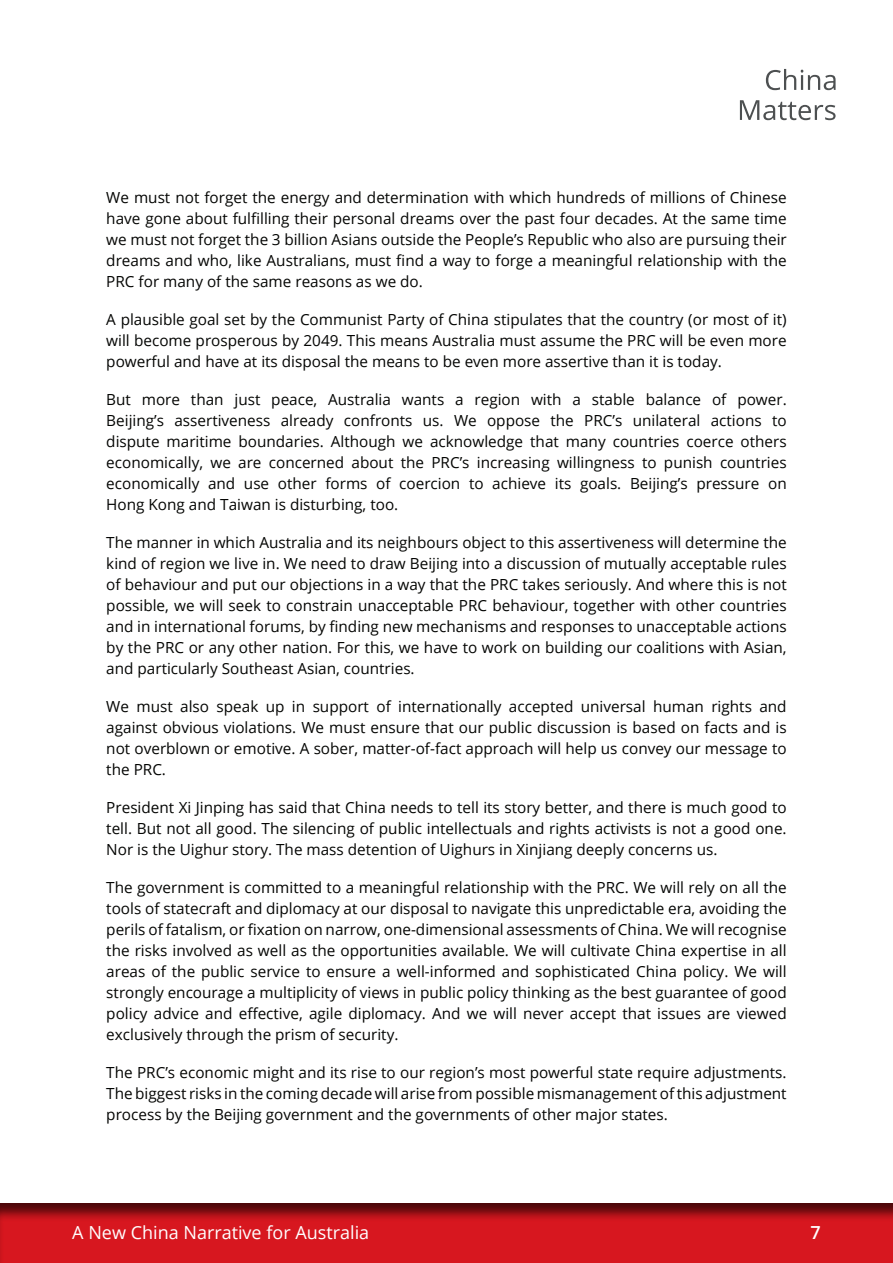
<style>
.page{position:relative;width:893px;height:1263px;background:#fff}
.page>*{position:absolute;margin:0;border:0;box-sizing:border-box;transform-origin:0 0}
.t1{font:18px "Open Sans";color:#fff}
.t2{font:600 18px "Open Sans";color:#fff}
.t3{font:15.3px/21px "Open Sans";color:#040503;text-align:justify}
</style>
<div class="page">
<div style="left:0;top:1196px;width:893px;height:67px;background:#231f20;opacity:.75"></div>
<svg style="left:766px;top:69px;width:70px;height:21px"></svg>
<svg style="left:740px;top:100px;width:96px;height:20px"></svg>
<p class="t3" style="left:106px;top:187px;width:682px">We must not forget the energy and determination with which hundreds of millions of Chinese have gone about fulfilling their personal dreams over the past four decades. At the same time we must not forget the 3 billion Asians outside the People’s Republic who also are pursuing their dreams and who, like Australians, must find a way to forge a meaningful relationship with the PRC for many of the same reasons as we do.</p>
<p class="t3" style="left:106px;top:309px;width:682px">A plausible goal set by the Communist Party of China stipulates that the country (or most of it) will become prosperous by 2049. This means Australia must assume the PRC will be even more powerful and have at its disposal the means to be even more assertive than it is today.</p>
<p class="t3" style="left:106px;top:389px;width:682px">But more than just peace, Australia wants a region with a stable balance of power.<br>Beijing’s assertiveness already confronts us. We oppose the PRC’s unilateral actions to dispute maritime boundaries. Although we acknowledge that many countries coerce others economically, we are concerned about the PRC’s increasing willingness to punish countries economically and use other forms of coercion to achieve its goals. Beijing’s pressure on Hong Kong and Taiwan is disturbing, too.</p>
<p class="t3" style="left:106px;top:532px;width:682px">The manner in which Australia and its neighbours object to this assertiveness will determine the kind of region we live in. We need to draw Beijing into a discussion of mutually acceptable rules of behaviour and put our objections in a way that the PRC takes seriously. And where this is not possible, we will seek to constrain unacceptable PRC behaviour, together with other countries and in international forums, by finding new mechanisms and responses to unacceptable actions by the PRC or any other nation. For this, we have to work on building our coalitions with Asian, and particularly Southeast Asian, countries.</p>
<p class="t3" style="left:106px;top:696px;width:682px">We must also speak up in support of internationally accepted universal human rights and against obvious violations. We must ensure that our public discussion is based on facts and is not overblown or emotive. A sober, matter-of-fact approach will help us convey our message to the PRC.</p>
<p class="t3" style="left:106px;top:797px;width:682px">President Xi Jinping has said that China needs to tell its story better, and there is much good to tell. But not all good. The silencing of public intellectuals and rights activists is not a good one.<br>Nor is the Uighur story. The mass detention of Uighurs in Xinjiang deeply concerns us.</p>
<p class="t3" style="left:106px;top:877px;width:682px">The government is committed to a meaningful relationship with the PRC. We will rely on all the tools of statecraft and diplomacy at our disposal to navigate this unpredictable era, avoiding the perils of fatalism, or fixation on narrow, one-dimensional assessments of China. We will recognise the risks involved as well as the opportunities available. We will cultivate China expertise in all areas of the public service to ensure a well-informed and sophisticated China policy. We will strongly encourage a multiplicity of views in public policy thinking as the best guarantee of good policy advice and effective, agile diplomacy. And we will never accept that issues are viewed exclusively through the prism of security.</p>
<p class="t3" style="left:106px;top:1062px;width:682px">The PRC’s economic might and its rise to our region’s most powerful state require adjustments.<br>The biggest risks in the coming decade will arise from possible mismanagement of this adjustment process by the Beijing government and the governments of other major states.</p>
<p class="t1" style="left:72px;top:1219px;width:298px">A New China Narrative for Australia</p>
<p class="t2" style="left:810px;top:1219px;width:12px">7</p>
</div>
